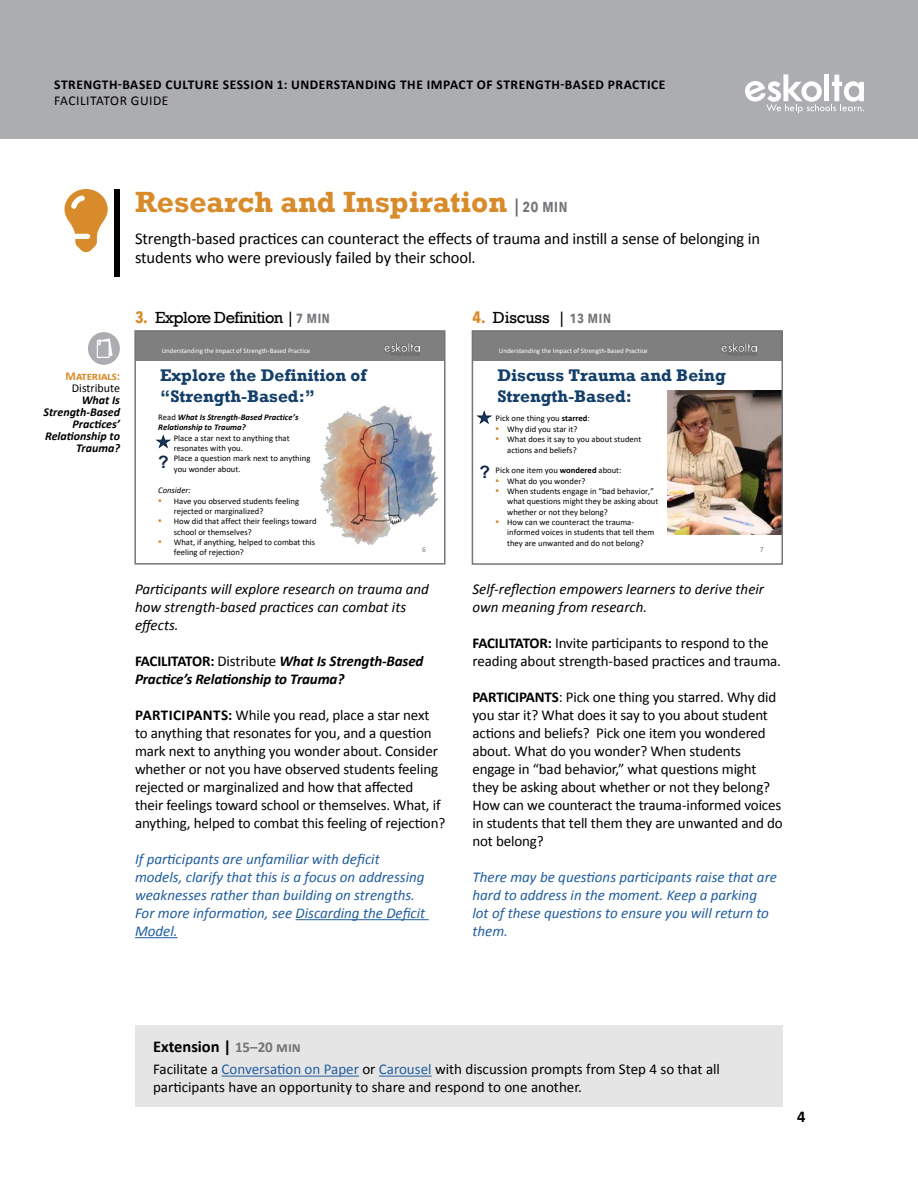
<style>
.page{position:relative;width:918px;height:1188px;background:#fff}
.page>*{position:absolute;margin:0;border:0;box-sizing:border-box;transform-origin:0 0}
.Session_Steps_-_Sect{font:700 30px "Rockwell";color:#d88b2a}
.t1{font:700 17.25px/20.7px "Rockwell";color:#143f6a}
.t2{font:700 17.25px "Arial";color:#112946}
.Session_Steps_-_Sect-2{font:16.5px/19.5px "Calibri";letter-spacing:-.01em;color:#000}
.t3{font:16.5px "Rockwell";letter-spacing:-.035em;color:#000}
.Extension_Title{font:700 16.5px "Calibri";color:#000}
.t4{font:16.5px "Rockwell";letter-spacing:-.005em;color:#000}
.Session_Steps_-_2__F{font:15px/18px "Calibri";letter-spacing:-.01em;color:#000}
.Session_Steps_-_3__F{font:italic 15px/18px "Calibri";color:#215e9e}
.Session_Steps_-_1__E{font:italic 15px/18px "Calibri";color:#000}
.Extension_text{font:15px/18px "Calibri";color:#000}
.Session_Steps_-_2__F-2{font:italic 700 15px/18px "Calibri";letter-spacing:-.01em;color:#000}
.t5{font:700 13.5px "Calibri";letter-spacing:.04em;color:#000}
.t6{font:13.5px "Calibri";letter-spacing:.04em;color:#000}
.Materials_Side_bar{font:italic 700 12px/12px "Calibri";color:#000;text-align:right}
.Materials_Sidebar_He{font:700 12px "Calibri";letter-spacing:-.01em;color:#d88b2a}
.Materials_Side_bar-2{font:12px "Calibri";color:#000}
.t7{font:8.7px/10.4px "Calibri";color:#000}
.t8{font:italic 700 8.7px "Calibri";letter-spacing:-.005em;color:#000}
.t9{font:italic 8.7px "Calibri";color:#000}
.t10{font:7.8px "Calibri";color:#7f7f7f}
.t11{font:6.9px "Calibri";color:#fff}
.s1{font-family:"Avenir Next Condensed";font-weight:600;font-size:18px;color:#737578}
.s2{font-family:"Avenir Next Condensed";font-weight:700;color:#d88b2a}
.s3{font-family:"Avenir Next Condensed";font-weight:600;color:#737578}
.s4{font-weight:400;font-style:normal}
.s5{font-size:10.35px;color:#d38829}
.s6{font-style:normal}
.s7{font-weight:700}
.s8{font-size:15px;color:#737578}
.s9{color:#215e9e}
</style>
<div class="page">
<div style="left:0;top:0;width:918px;height:138px;background:#acadb1"></div>
<svg style="left:745px;top:74px;width:119px;height:39px"></svg>
<div style="left:114px;top:189px;width:6px;height:88px;background:#000"></div>
<hr style="left:296px;top:919px;width:133px;height:1px;background:#215e9e">
<hr style="left:135px;top:937px;width:43px;height:1px;background:#215e9e">
<svg style="left:64px;top:189px;width:44px;height:64px"></svg>
<div style="left:135px;top:331px;width:310px;height:30px;background:#7f7f7f"></div>
<img style="left:384px;top:344px;width:35px;height:11px">
<svg style="left:156px;top:434px;width:15px;height:15px"></svg>
<img style="left:321px;top:405px;width:116px;height:139px">
<div style="left:134px;top:330px;width:312px;height:235px;border:2px solid #737578"></div>
<div style="left:472px;top:331px;width:310px;height:30px;background:#7f7f7f"></div>
<img style="left:722px;top:344px;width:35px;height:11px">
<svg style="left:477px;top:410px;width:15px;height:14px"></svg>
<img style="left:668px;top:391px;width:112px;height:143px">
<div style="left:472px;top:330px;width:311px;height:235px;border:2px solid #737578"></div>
<div style="left:136px;top:1025px;width:647px;height:82px;background:#e6e5e6"></div>
<hr style="left:222px;top:1076px;width:137px;height:1px;background:#215e9e">
<hr style="left:379px;top:1076px;width:53px;height:1px;background:#215e9e">
<div style="left:88px;top:332px;width:32px;height:33px;background:#acadb1;border-radius:50%"></div>
<svg style="left:97px;top:338px;width:16px;height:20px"></svg>
<p class="t5" style="left:54px;top:76px;width:247px">STRENGTH-BASED CULTURE SESSION 1: UND</p>
<p class="t5" style="left:319px;top:76px;width:37px">ERSTANDIN</p>
<p class="t5" style="left:388px;top:76px;width:229px">G THE IMPACT OF STRENGTH-BASED PRAC</p>
<p class="t5" style="left:640px;top:76px;width:27px">TICE</p>
<p class="t6" style="left:54px;top:92px;width:116px">FACILITATOR GUIDE</p>
<p class="Session_Steps_-_Sect" style="left:135px;top:183px;width:434px">Research and Inspiration <span class="s1">| 20 min</span></p>
<p class="Session_Steps_-_Sect-2" style="left:135px;top:229px;width:627px">Strength-based practices can counteract the effects of trauma and instill a sense of belonging in students who were previously failed by their school.</p>
<p class="Materials_Sidebar_He" style="left:66px;top:368px;width:56px">MATERIALS:</p>
<p class="Materials_Side_bar-2" style="left:72px;top:380px;width:50px">Distribute</p>
<p class="Materials_Side_bar" style="left:44px;top:394px;width:78px">What Is<br>Strength-Based<br>Practices’<br>Relationship to<br>Trauma?</p>
<p class="t3" style="left:135px;top:307px;width:197px"><span class="s2">3.</span> Explore Definition | <span class="s3">7 min</span></p>
<p class="t11" style="left:162px;top:346px;width:150px">Understanding the Impact of Strength-Based Practice</p>
<p class="t1" style="left:160px;top:365px;width:208px">Explore the Definition of “Strength-Based:”</p>
<p class="t8" style="left:158px;top:411px;width:142px"><span class="s4">Read</span> What Is Strength-Based Practice’s</p>
<p class="t8" style="left:158px;top:421px;width:89px">Relationship to Trauma?</p>
<p class="t7" style="left:174px;top:432px;width:117px">Place a star next to anything that</p>
<p class="t7" style="left:174px;top:443px;width:71px">resonates with you.</p>
<p class="t7" style="left:174px;top:453px;width:138px">Place a question mark next to anything</p>
<p class="t7" style="left:174px;top:464px;width:68px">you wonder about.</p>
<p class="t9" style="left:158px;top:484px;width:34px">Consider:</p>
<p class="t7" style="left:174px;top:495px;width:127px;text-indent:-16px"><span class="s5">▪</span> Have you observed students feeling rejected or marginalized?</p>
<p class="t7" style="left:174px;top:516px;width:144px;text-indent:-16px"><span class="s5">▪</span> How did that affect their feelings toward school or themselves?</p>
<p class="t7" style="left:174px;top:537px;width:143px;text-indent:-16px"><span class="s5">▪</span> What, if anything, helped to combat this feeling of rejection?</p>
<p class="t2" style="left:158px;top:450px;width:12px">?</p>
<p class="t10" style="left:422px;top:544px;width:5px">6</p>
<p class="Session_Steps_-_1__E" style="left:135px;top:579px;width:295px">Participants will explore research on trauma and how strength-based practices can combat its effects.</p>
<p class="Session_Steps_-_2__F-2" style="left:135px;top:652px;width:290px"><span class="s6">FACILITATO R:</span> <span class="s4">Distribute</span> What Is Strength-Based<br>Practice’s Relationship to Trauma?</p>
<p class="Session_Steps_-_2__F" style="left:135px;top:706px;width:312px"><span class="s7">PARTICIPANTS:</span> While you read, place a star next to anything that resonates for you, and a question mark next to anything you wonder about. Consider whether or not you have observed students feeling rejected or marginalized and how that affected their feelings toward school or themselves. What, if anything, helped to combat this feeling of rejection?</p>
<p class="Session_Steps_-_3__F" style="left:135px;top:849px;width:292px">If participants are unfamiliar with deficit models, clarify that this is a focus on addressing weaknesses rather than building on strengths.<br>For more information, see Discarding the Deficit Model.</p>
<p class="t4" style="left:472px;top:307px;width:140px"><span class="s2">4.</span> Discuss | <span class="s3">13 min</span></p>
<p class="t11" style="left:499px;top:346px;width:150px">Understanding the Impact of Strength-Based Practice</p>
<p class="t1" style="left:497px;top:365px;width:230px">Discuss Trauma and Being<br>Strength-Based:</p>
<p class="t7" style="left:496px;top:413px;width:96px">Pick one thing you <span class="s7">STARRED</span>:</p>
<p class="t7" style="left:496px;top:424px;width:83px"><span class="s5">▪</span> Why did you star it?</p>
<p class="t7" style="left:507px;top:434px;width:136px;text-indent:-12px"><span class="s5">▪</span> What does it say to you about student actions and beliefs?</p>
<p class="t7" style="left:496px;top:465px;width:128px">Pick one item you <span class="s7">WONDERED</span> about:</p>
<p class="t7" style="left:496px;top:475px;width:91px"><span class="s5">▪</span> What do you wonder?</p>
<p class="t7" style="left:507px;top:486px;width:153px;text-indent:-12px"><span class="s5">▪</span> When students engage in “bad behavior,” what questions might they be asking about whether or not they belong?</p>
<p class="t7" style="left:507px;top:517px;width:149px;text-indent:-12px"><span class="s5">▪</span> How can we counteract the trauma&shy;informed voices in students that tell them they are unwanted and do not belong?</p>
<p class="t2" style="left:479px;top:460px;width:12px">?</p>
<p class="t10" style="left:760px;top:544px;width:5px">7</p>
<p class="Session_Steps_-_1__E" style="left:472px;top:579px;width:293px">Self-reflection empowers learners to derive their own meaning from research.</p>
<p class="Session_Steps_-_2__F" style="left:472px;top:634px;width:310px"><span class="s7">FACILITATOR:</span> Invite participants to respond to the reading about strength-based practices and trauma.</p>
<p class="Session_Steps_-_2__F" style="left:472px;top:688px;width:312px"><span class="s7">PARTICIPANTS</span>: Pick one thing you starred. Why did you star it? What does it say to you about student actions and beliefs? Pick one item you wondered about. What do you wonder? When students engage in “bad behavior,” what questions might they be asking about whether or not they belong?<br>How can we counteract the trauma-informed voices in students that tell them they are unwanted and do not belong?</p>
<p class="Session_Steps_-_3__F" style="left:472px;top:867px;width:306px">There may be questions participants raise that are hard to address in the moment. Keep a parking<br>lot of these questions to ensure you will return to them.</p>
<p class="Extension_Title" style="left:153px;top:1036px;width:149px">EXTENSION | <span class="s8">15–20 MIN</span></p>
<p class="Extension_text" style="left:153px;top:1060px;width:569px">Facilitate a <span class="s9">Conversation on Paper</span> or <span class="s9">Carousel</span> with discussion prompts from Step 4 so that all participants have an opportunity to share and respond to one another.</p>
<p class="Extension_Title" style="left:797px;top:1106px;width:10px">4</p>
</div>
